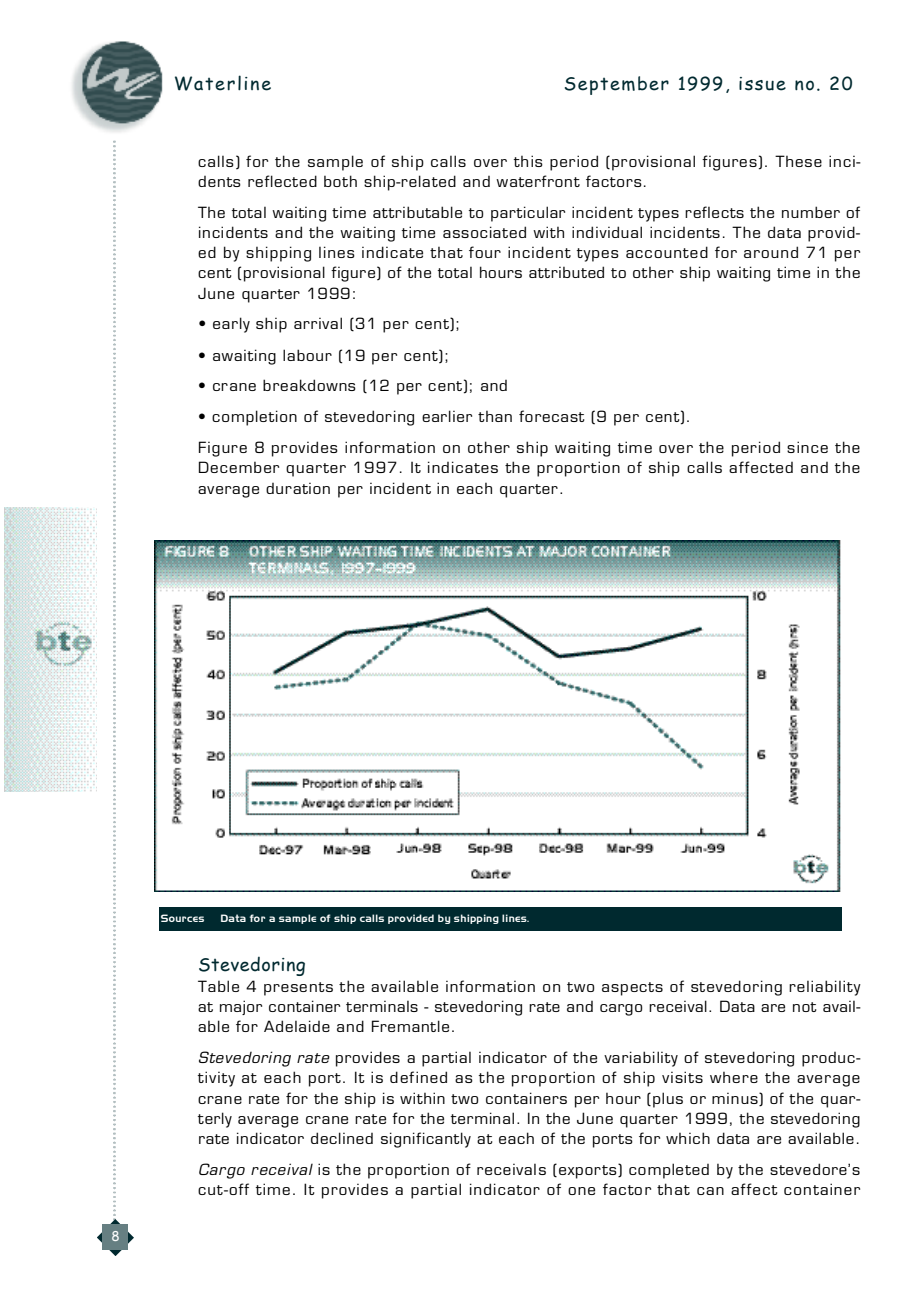
<style>
.page{position:relative;width:918px;height:1298px;background:#fff}
.page>*{position:absolute;margin:0;border:0;box-sizing:border-box;transform-origin:0 0}
.t1{font:18px "Comic Sans MS";letter-spacing:.085em;color:#00292f}
.t2{font:15px/20.2px "Eurostile";letter-spacing:.075em;color:#000}
.t3{font:15px "Eurostile";letter-spacing:.05em;color:#000}
.t4{font:13.5px "Comic Sans MS";color:#fff}
.t5{font:10.5px "Slicker";letter-spacing:.035em;color:#fff}
.s1{font-style:italic}
</style>
<div class="page">
<img style="left:114px;top:140px;width:2px;height:553px">
<img style="left:114px;top:695px;width:2px;height:524px">
<img style="left:71px;top:41px;width:92px;height:92px">
<img style="left:98px;top:1219px;width:36px;height:36px">
<div style="left:103px;top:1224px;width:25px;height:26px;background:#667f82"></div>
<img style="left:4px;top:507px;width:93px;height:285px">
<img style="left:154px;top:540px;width:687px;height:351px">
<div style="left:159px;top:907px;width:683px;height:23px;background:#00292f"></div>
<p class="t1" style="left:174px;top:70px;width:99px">W a t e r l i n e</p>
<p class="t1" style="left:564px;top:70px;width:291px">September 1999, issue no. 20</p>
<p class="t2" style="left:198px;top:152px;width:664px">calls) for the sample of ship calls over this period (provisional figures). These inci&shy;dents reflected both ship-related and waterfront factors.</p>
<p class="t2" style="left:198px;top:203px;width:664px;text-align:justify">The total waiting time attributable to particular incident types reflects the number of incidents and the waiting time associated with individual incidents. The data provid&shy;ed by shipping lines indicate that four incident types accounted for around 71 per cent (provisional figure) of the total hours attributed to other ship waiting time in the June quarter 1999:</p>
<p class="t2" style="left:198px;top:315px;width:263px">• early ship arrival (31 per cent);</p>
<p class="t2" style="left:198px;top:346px;width:253px">• awaiting labour (19 per cent);</p>
<p class="t3" style="left:198px;top:380px;width:311px">• crane breakdowns (12 per cent); and</p>
<p class="t2" style="left:198px;top:402px;width:664px;line-height:31.2px">• completion of stevedoring earlier than forecast (9 per cent).<br>Figure 8 provides information on other ship waiting time over the period since the</p>
<p class="t2" style="left:198px;top:459px;width:664px">December quarter 1997. It indicates the proportion of ship calls affected and the average duration per incident in each quarter.</p>
<p class="t4" style="left:112px;top:1225px;width:10px">8</p>
<p class="t5" style="left:161px;top:913px;width:45px">S o u r c e s</p>
<p class="t5" style="left:220px;top:913px;width:310px">Data for a sample of ship calls provided by shipping lines.</p>
<p class="t1" style="left:198px;top:951px;width:109px">S t e v e d o r i n g</p>
<p class="t2" style="left:198px;top:977px;width:664px;text-align:justify">Table 4 presents the available information on two aspects of stevedoring reliability at major container terminals - stevedoring rate and cargo receival. Data are not avail&shy;able for Adelaide and Fremantle.</p>
<p class="t2" style="left:198px;top:1049px;width:664px;text-align:justify"><span class="s1">Stevedoring rate</span> provides a partial indicator of the variability of stevedoring produc&shy;tivity at each port. It is defined as the proportion of ship visits where the average crane rate for the ship is within two containers per hour (plus or minus) of the quar&shy;terly average crane rate for the terminal. In the June quarter 1999, the stevedoring rate indicator declined significantly at each of the ports for which data are available.</p>
<p class="t2" style="left:198px;top:1160px;width:664px"><span class="s1">Cargo receival</span> is the proportion of receivals (exports) completed by the stevedore’s cut-off time. It provides a partial indicator of one factor that can affect container</p>
</div>
